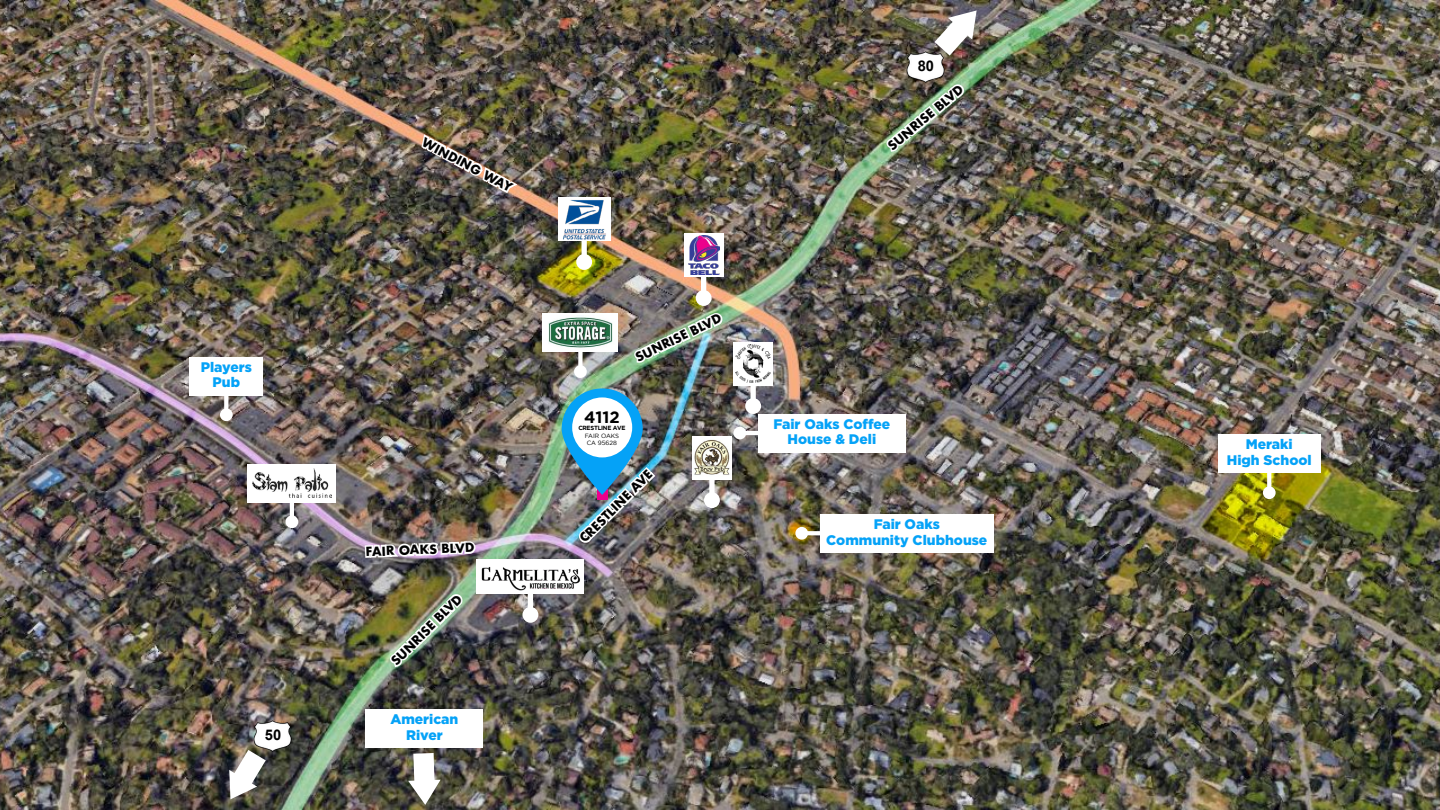
<style>
.page{position:relative;width:1440px;height:810px;background:#fff}
.page>*{position:absolute;margin:0;border:0;box-sizing:border-box;transform-origin:0 0}
.t1{font:700 16.5px "Gotham";color:#000}
.t2{font:700 14.7px "Arial";color:#000}
.t3{font:900 13.8px/15.9px "Gotham";color:#05a2f7;text-align:center}
.t4{font:700 12.15px "Futura";color:#000}
.t5{font:6.15px/7.4px "Gotham";color:#000;text-align:center}
.t6{font:700 6px "Gotham";letter-spacing:-.04em;color:#000}
</style>
<div class="page">
<img style="left:0;top:0;width:1439px;height:810px">
<svg style="left:561px;top:388px;width:81px;height:107px;background:#239bd7"></svg>
<div style="left:572px;top:397px;width:60px;height:60px;background:#fff;border-radius:50%"></div>
<img style="left:363px;top:538px;width:115px;height:22px">
<img style="left:419px;top:133px;width:102px;height:62px">
<img style="left:631px;top:311px;width:94px;height:58px">
<img style="left:576px;top:465px;width:81px;height:80px">
<img style="left:884px;top:82px;width:82px;height:71px">
<img style="left:387px;top:592px;width:78px;height:77px">
<div style="left:701px;top:254px;width:5px;height:48px;background:#fff"></div>
<div style="left:695px;top:290px;width:16px;height:16px;background:#fff;border-radius:50%"></div>
<div style="left:684px;top:234px;width:39px;height:43px;background:#fff"></div>
<img style="left:688px;top:236px;width:31px;height:38px">
<div style="left:581px;top:218px;width:6px;height:48px;background:#fff"></div>
<div style="left:576px;top:254px;width:16px;height:16px;background:#fff;border-radius:50%"></div>
<div style="left:558px;top:198px;width:52px;height:43px;background:linear-gradient(to bottom,#fff,#fff)"></div>
<img style="left:560px;top:200px;width:48px;height:39px">
<div style="left:528px;top:571px;width:5px;height:48px;background:#fff"></div>
<div style="left:522px;top:607px;width:16px;height:16px;background:#fff;border-radius:50%"></div>
<div style="left:476px;top:559px;width:108px;height:35px;background:#fff"></div>
<img style="left:481px;top:567px;width:99px;height:24px">
<div style="left:750px;top:362px;width:5px;height:48px;background:#fff"></div>
<div style="left:745px;top:398px;width:16px;height:16px;background:#fff;border-radius:50%"></div>
<div style="left:733px;top:342px;width:39px;height:43px;background:#fff"></div>
<img style="left:735px;top:345px;width:36px;height:38px">
<hr style="left:736px;top:431px;width:38px;height:4px;background:#fff">
<div style="left:733px;top:427px;width:13px;height:12px;background:#fff;border-radius:50%"></div>
<div style="left:758px;top:414px;width:147px;height:38px;background:#fff"></div>
<svg style="left:808px;top:531px;width:12px;height:4px"></svg>
<div style="left:795px;top:527px;width:13px;height:13px;background:#fff;border-radius:50%"></div>
<div style="left:820px;top:514px;width:173px;height:38px;background:#fff"></div>
<svg style="left:1267px;top:473px;width:4px;height:13px"></svg>
<div style="left:1262px;top:486px;width:13px;height:13px;background:#fff;border-radius:50%"></div>
<div style="left:1218px;top:435px;width:102px;height:38px;background:#fff"></div>
<svg style="left:224px;top:395px;width:4px;height:13px"></svg>
<div style="left:220px;top:408px;width:13px;height:13px;background:#fff;border-radius:50%"></div>
<div style="left:189px;top:357px;width:74px;height:38px;background:#fff"></div>
<div style="left:709px;top:457px;width:5px;height:47px;background:#fff"></div>
<div style="left:704px;top:492px;width:16px;height:16px;background:#fff;border-radius:50%"></div>
<div style="left:692px;top:436px;width:39px;height:43px;background:#fff"></div>
<img style="left:694px;top:439px;width:36px;height:36px">
<svg style="left:229px;top:750px;width:37px;height:49px"></svg>
<svg style="left:408px;top:753px;width:32px;height:52px"></svg>
<svg style="left:934px;top:10px;width:42px;height:46px"></svg>
<img style="left:253px;top:717px;width:39px;height:39px">
<img style="left:906px;top:48px;width:38px;height:39px">
<svg style="left:578px;top:352px;width:4px;height:13px"></svg>
<div style="left:574px;top:365px;width:13px;height:13px;background:#fff;border-radius:50%"></div>
<div style="left:543px;top:314px;width:75px;height:38px;background:#fff"></div>
<img style="left:548px;top:315px;width:65px;height:33px">
<hr style="left:290px;top:487px;width:4px;height:38px;background:#fff">
<div style="left:285px;top:515px;width:13px;height:13px;background:#fff;border-radius:50%"></div>
<div style="left:248px;top:464px;width:88px;height:38px;background:#fff"></div>
<img style="left:252px;top:469px;width:79px;height:28px">
<div style="left:366px;top:709px;width:117px;height:39px;background:#fff"></div>
<p class="t3" style="left:201px;top:358px;width:53px">Players<br>Pub</p>
<p class="t2" style="left:265px;top:725px;width:18px">50</p>
<p class="t4" style="left:427px;top:133px;width:102px;rotate:28deg">WINDING WAY</p>
<p class="t4" style="left:365px;top:543px;width:110px;rotate:-2deg">FAIR OAKS BLVD</p>
<p class="t4" style="left:387px;top:657px;width:96px;rotate:-45deg">SUNRISE BLVD</p>
<p class="t3" style="left:390px;top:711px;width:69px">American<br>River</p>
<p class="t2" style="left:917px;top:56px;width:18px">80</p>
<p class="t4" style="left:883px;top:141px;width:96px;rotate:-40deg">SUNRISE BLVD</p>
<p class="t4" style="left:632px;top:350px;width:96px;rotate:-26deg">SUNRISE BLVD</p>
<p class="t1" style="left:584px;top:408px;width:37px">4112</p>
<p class="t6" style="left:578px;top:425px;width:49px">CRESTLINE AVE</p>
<p class="t5" style="left:584px;top:432px;width:36px">FAIR OAKS<br>CA 95628</p>
<p class="t4" style="left:575px;top:534px;width:98px;rotate:-45deg">CRESTLINE AVE</p>
<p class="t3" style="left:773px;top:415px;width:118px">Fair Oaks Coffee<br>House &amp; Deli</p>
<p class="t3" style="left:826px;top:516px;width:162px">Fair Oaks<br>Community Clubhouse</p>
<p class="t3" style="left:1226px;top:436px;width:86px">Meraki<br>High School</p>
</div>
